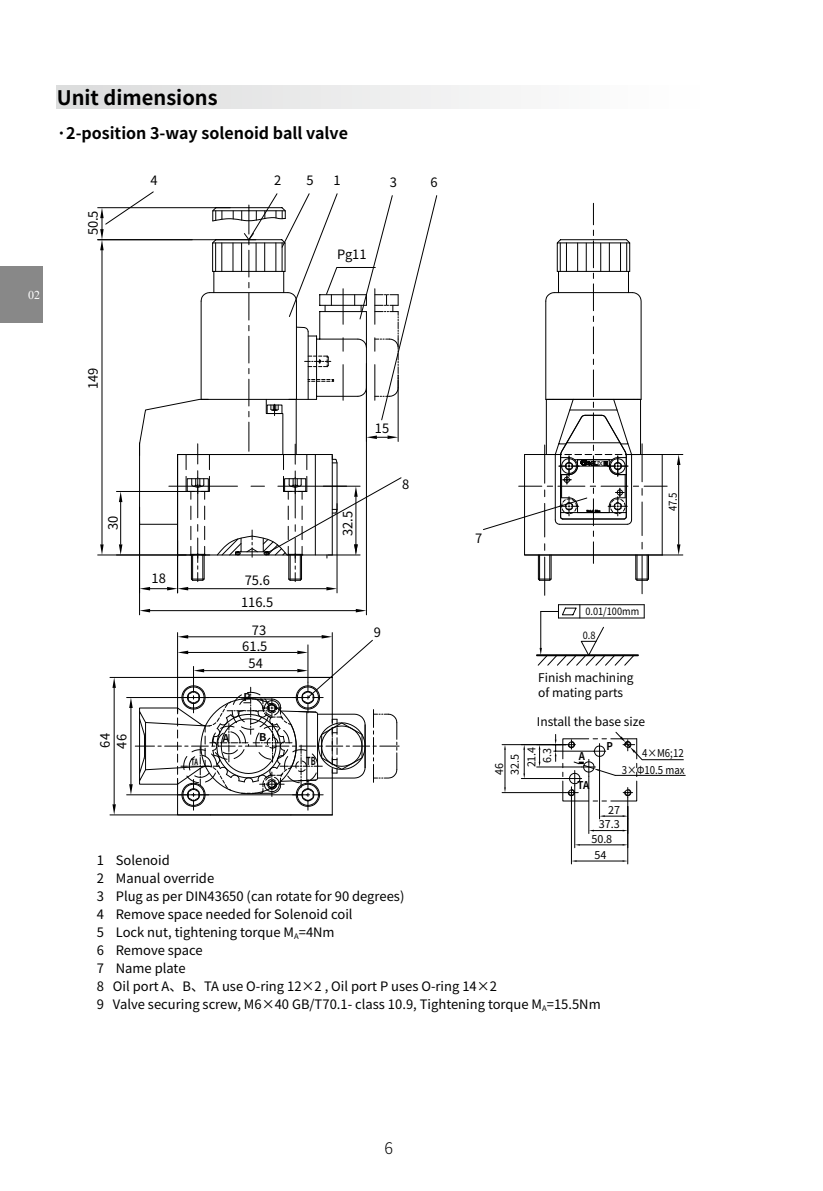
<style>
.page{position:relative;width:823px;height:1191px;background:#fff}
.page>*{position:absolute;margin:0;border:0;box-sizing:border-box;transform-origin:0 0}
.t1{font:700 20px "Noto Sans Hans";color:#000}
.t2{font:700 16px "Noto Sans Hans";color:#000}
.t3{font:300 16px "Noto Sans Hans";color:#000}
.t4{font:13px/18px "Noto Sans Hans";color:#000}
.t5{font:12px/14.4px "Noto Sans Hans";color:#000}
.t6{font:12px "Times New Roman";color:#fff}
.t7{font:700 11px "Noto Sans Hans";color:#000;scale:.65 1}
.t8{font:10.8px "Noto Sans Hans";color:#000}
.t9{font:10.8px "Noto Sans Hans";color:#000;scale:.9 1}
.t10{font:700 10.8px "Noto Sans Hans";color:#000;scale:.9 1}
.t11{font:700 10.8px "Noto Sans Hans";color:#000}
.t12{font:10px "Noto Sans Hans";color:#000;scale:.92 1}
.t13{font:700 8.6px "Noto Sans Hans";color:#000;scale:.65 1}
</style>
<div class="page">
<div style="left:0;top:266px;width:43px;height:57px;background:#888"></div>
<hr style="left:544px;top:557px;width:1px;height:38px;background:#000">
<hr style="left:641px;top:555px;width:1px;height:39px;background:#000">
<svg style="left:483px;top:203px;width:199px;height:378px"></svg>
<hr style="left:126px;top:794px;width:182px;height:1px;background:#000">
<hr style="left:126px;top:697px;width:182px;height:1px;background:#000">
<hr style="left:114px;top:688px;width:1px;height:116px;background:#000">
<hr style="left:110px;top:814px;width:222px;height:1px;background:#000">
<hr style="left:110px;top:677px;width:222px;height:1px;background:#000">
<svg style="left:112px;top:677px;width:4px;height:11px"></svg>
<svg style="left:112px;top:804px;width:4px;height:11px"></svg>
<hr style="left:332px;top:632px;width:1px;height:45px;background:#000">
<hr style="left:177px;top:632px;width:1px;height:45px;background:#000">
<svg style="left:129px;top:635px;width:270px;height:180px"></svg>
<hr style="left:188px;top:588px;width:138px;height:1px;background:#000">
<hr style="left:336px;top:503px;width:1px;height:90px;background:#000">
<svg style="left:326px;top:587px;width:11px;height:3px"></svg>
<hr style="left:177px;top:540px;width:1px;height:53px;background:#000">
<svg style="left:140px;top:587px;width:48px;height:3px"></svg>
<hr style="left:98px;top:554px;width:79px;height:1px;background:#000">
<hr style="left:98px;top:239px;width:94px;height:1px;background:#000">
<hr style="left:98px;top:207px;width:132px;height:1px;background:#000">
<hr style="left:150px;top:610px;width:205px;height:1px;background:#000">
<hr style="left:366px;top:363px;width:1px;height:252px;background:#000">
<hr style="left:139px;top:507px;width:1px;height:108px;background:#000">
<svg style="left:139px;top:609px;width:11px;height:3px"></svg>
<svg style="left:355px;top:609px;width:11px;height:3px"></svg>
<svg style="left:100px;top:191px;width:337px;height:390px"></svg>
<hr style="left:579px;top:844px;width:43px;height:1px;background:#000">
<hr style="left:574px;top:786px;width:1px;height:61px;background:#000">
<hr style="left:576px;top:860px;width:46px;height:1px;background:#000">
<hr style="left:570px;top:798px;width:1px;height:66px;background:#000">
<hr style="left:627px;top:797px;width:1px;height:67px;background:#000">
<hr style="left:504px;top:749px;width:1px;height:38px;background:#000">
<hr style="left:501px;top:792px;width:64px;height:1px;background:#000">
<hr style="left:501px;top:744px;width:64px;height:1px;background:#000">
<hr style="left:521px;top:778px;width:46px;height:1px;background:#000">
<svg style="left:523px;top:745px;width:1px;height:32px"></svg>
<hr style="left:615px;top:775px;width:69px;height:1px;background:#000">
<svg style="left:536px;top:731px;width:106px;height:102px"></svg>
<hr style="left:641px;top:759px;width:42px;height:1px;background:#000">
<hr style="left:540px;top:611px;width:1px;height:37px;background:#000">
<hr style="left:536px;top:654px;width:101px;height:2px;background:#000">
<svg style="left:540px;top:604px;width:104px;height:14px"></svg>
<svg style="left:537px;top:626px;width:97px;height:40px"></svg>
<div style="left:57px;top:85px;width:652px;height:24px;background:linear-gradient(to right,#dbdcdc,#fff)"></div>
<p class="t6" style="left:28px;top:287px;width:13px">02</p>
<h1 class="t1" style="left:57px;top:86px;width:162px">Unit dimensions</h1>
<p class="t2" style="left:57px;top:124px;width:292px">·2-position 3-way solenoid ball valve</p>
<p class="t4" style="left:84px;top:235px;width:27px;rotate:-90deg">50.5</p>
<p class="t4" style="left:150px;top:171px;width:9px">4</p>
<p class="t4" style="left:274px;top:172px;width:9px">2</p>
<p class="t4" style="left:306px;top:172px;width:9px">5</p>
<p class="t4" style="left:333px;top:172px;width:9px">1</p>
<p class="t4" style="left:389px;top:174px;width:9px">3</p>
<p class="t4" style="left:430px;top:174px;width:9px">6</p>
<p class="t4" style="left:337px;top:245px;width:31px">Pg11</p>
<p class="t4" style="left:84px;top:389px;width:23px;rotate:-90deg">149</p>
<p class="t4" style="left:104px;top:530px;width:16px;rotate:-90deg">30</p>
<p class="t4" style="left:97px;top:748px;width:17px;line-height:16.6px;rotate:-90deg">64<br>46</p>
<p class="t4" style="left:151px;top:570px;width:16px">18</p>
<p class="t4" style="left:374px;top:419px;width:16px">15</p>
<p class="t4" style="left:245px;top:571px;width:27px">75.6</p>
<p class="t4" style="left:241px;top:593px;width:34px">116.5</p>
<p class="t4" style="left:339px;top:536px;width:27px;rotate:-90deg">32.5</p>
<p class="t11" style="left:222px;top:732px;width:8px">A</p>
<p class="t4" style="left:252px;top:621px;width:16px">73</p>
<p class="t4" style="left:373px;top:623px;width:9px">9</p>
<p class="t4" style="left:242px;top:637px;width:27px;line-height:17.4px;text-align:center">61.5<br>54</p>
<p class="t11" style="left:243px;top:691px;width:9px">P</p>
<p class="t11" style="left:259px;top:731px;width:9px">B</p>
<p class="t13" style="left:191px;top:757px;width:12px">TA</p>
<p class="t7" style="left:306px;top:754px;width:16px">TB</p>
<p class="t4" style="left:402px;top:475px;width:9px">8</p>
<p class="t4" style="left:475px;top:529px;width:9px">7</p>
<p class="t9" style="left:666px;top:511px;width:22px;rotate:-90deg">47.5</p>
<p class="t12" style="left:585px;top:606px;width:60px">0.01/100mm</p>
<p class="t12" style="left:582px;top:630px;width:15px">0.8</p>
<p class="t5" style="left:538px;top:671px;width:97px">Finish machining of mating parts</p>
<p class="t5" style="left:536px;top:714px;width:109px">Install the base size</p>
<p class="t8" style="left:492px;top:775px;width:13px;rotate:-90deg">46</p>
<p class="t8" style="left:508px;top:775px;width:22px;rotate:-90deg">32.5</p>
<p class="t8" style="left:525px;top:767px;width:22px;rotate:-90deg">21.4</p>
<p class="t8" style="left:540px;top:763px;width:16px;rotate:-90deg">6.3</p>
<p class="t10" style="left:578px;top:750px;width:8px">A</p>
<p class="t10" style="left:577px;top:779px;width:15px">TA</p>
<p class="t10" style="left:606px;top:740px;width:9px">P</p>
<p class="t9" style="left:641px;top:747px;width:48px">4×M6;12</p>
<p class="t9" style="left:621px;top:764px;width:71px">3×Φ10.5 max</p>
<p class="t8" style="left:608px;top:804px;width:13px">27</p>
<p class="t8" style="left:598px;top:818px;width:22px">37.3</p>
<p class="t8" style="left:591px;top:833px;width:22px">50.8</p>
<p class="t8" style="left:594px;top:849px;width:13px">54</p>
<p class="t4" style="left:97px;top:851px;width:505px">1 Solenoid<br>2 Manual override<br>3 Plug as per DIN43650 (can rotate for 90 degrees)<br>4 Remove space needed for Solenoid coil<br>5 Lock nut, tightening torque M<sub>A</sub>=4Nm<br>6 Remove space<br>7 Name plate<br>8 Oil port A、B、TA use O-ring 12×2 , Oil port P uses O-ring 14×2<br>9 Valve securing screw, M6×40 GB/T70.1- class 10.9, Tightening torque M<sub>A</sub>=15.5Nm</p>
<p class="t3" style="left:384px;top:1139px;width:10px">6</p>
</div>
